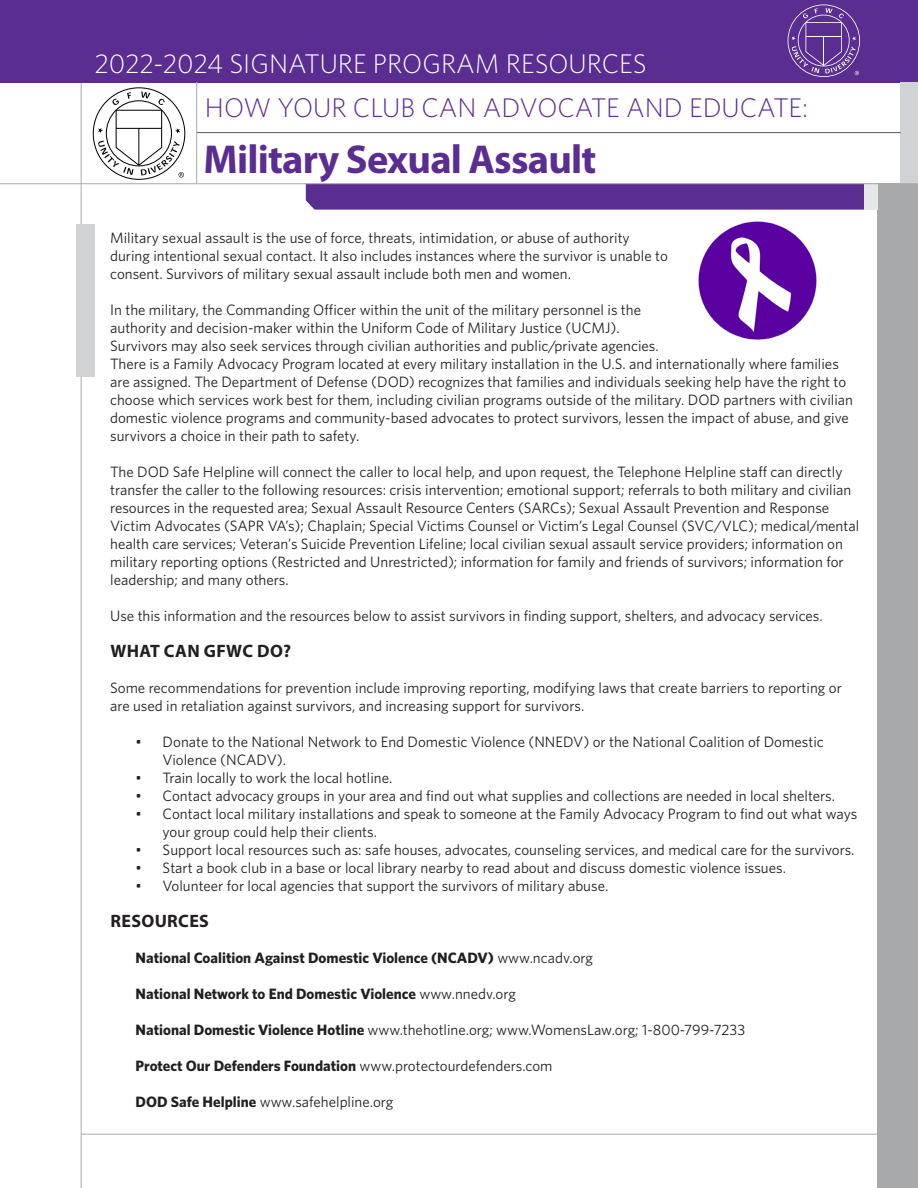
<style>
.page{position:relative;width:918px;height:1188px;background:#fff}
.page>*{position:absolute;margin:0;border:0;box-sizing:border-box;transform-origin:0 0}
.t1{font:700 40.5px "Myriad Pro";letter-spacing:-.02em;color:#5a2d90}
.t2{font:300 27px "Whitney HTF";color:#fff}
.t3{font:300 27px "Whitney HTF";color:#5a2d90}
.t4{font:700 18px "Myriad Pro";letter-spacing:.02em;color:#231f20}
.t5{font:15px/18px "Whitney HTF";color:#231f20}
.t6{font:700 15px "Whitney HTF";color:#231f20}
.s1{font-weight:400}
.s2{font-weight:700}
</style>
<div class="page">
<div style="left:878px;top:184px;width:40px;height:1004px;background:#a8a9ad"></div>
<hr style="left:81px;top:82px;width:1px;height:1106px;background:#a8a9ad">
<svg style="left:306px;top:184px;width:571px;height:26px"></svg>
<div style="left:864px;top:184px;width:14px;height:25px;background:#e6e7e9"></div>
<div style="left:0;top:0;width:918px;height:82px;background:#5a2d90"></div>
<div style="left:901px;top:82px;width:17px;height:102px;background:#d1d2d4"></div>
<hr style="left:0;top:183px;width:918px;height:1px;background:#a8a9ad">
<hr style="left:197px;top:132px;width:704px;height:1px;background:#57585a">
<hr style="left:196px;top:82px;width:1px;height:102px;background:#a8a9ad">
<div style="left:76px;top:224px;width:18px;height:153px;background:#d1d2d4"></div>
<hr style="left:81px;top:1134px;width:797px;height:1px;background:#a8a9ad">
<svg style="left:93px;top:87px;width:92px;height:93px"></svg>
<svg style="left:98px;top:91px;width:86px;height:87px"></svg>
<img style="left:698px;top:221px;width:119px;height:119px">
<svg style="left:788px;top:4px;width:72px;height:73px"></svg>
<h2 class="t2" style="left:94px;top:48px;width:554px">2022-2024 SIGNATURE PROGRAM RESOURCES</h2>
<h2 class="t3" style="left:205px;top:92px;width:605px">HOW YOUR CLUB CAN ADVOCATE AND EDUCATE:</h2>
<h1 class="t1" style="left:204px;top:133px;width:394px">Military Sexual Assault</h1>
<p class="t5" style="left:110px;top:228px;width:559px">Military sexual assault is the use of force, threats, intimidation, or abuse of authority during intentional sexual contact. It also includes instances where the survivor is unable to consent. Survivors of military sexual assault include both men and women.</p>
<p class="t5" style="left:110px;top:300px;width:744px">In the military, the Commanding Officer within the unit of the military personnel is the<br>authority and decision-maker within the Uniform Code of Military Justice (UCMJ).<br>Survivors may also seek services through civilian authorities and public/private agencies.<br>There is a Family Advocacy Program located at every military installation in the U.S. and internationally where families are assigned. The Department of Defense (DOD) recognizes that families and individuals seeking help have the right to choose which services work best for them, including civilian programs outside of the military. DOD partners with civilian domestic violence programs and community-based advocates to protect survivors, lessen the impact of abuse, and give survivors a choice in their path to safety.</p>
<p class="t5" style="left:110px;top:462px;width:751px">The DOD Safe Helpline will connect the caller to local help, and upon request, the Telephone Helpline staff can directly transfer the caller to the following resources: crisis intervention; emotional support; referrals to both military and civilian resources in the requested area; Sexual Assault Resource Centers (SARCs); Sexual Assault Prevention and Response Victim Advocates (SAPR VA’s); Chaplain; Special Victims Counsel or Victim’s Legal Counsel (SVC/VLC); medical/mental health care services; Veteran’s Suicide Prevention Lifeline; local civilian sexual assault service providers; information on military reporting options (Restricted and Unrestricted); information for family and friends of survivors; information for leadership; and many others.</p>
<p class="t5" style="left:110px;top:606px;width:714px">Use this information and the resources below to assist survivors in finding support, shelters, and advocacy services.</p>
<p class="t4" style="left:110px;top:639px;width:182px">WHAT CAN GFWC DO?</p>
<p class="t5" style="left:110px;top:678px;width:733px">Some recommendations for prevention include improving reporting, modifying laws that create barriers to reporting or are used in retaliation against survivors, and increasing support for survivors.</p>
<p class="t5" style="left:163px;top:732px;width:663px;text-indent:-27px">• Donate to the National Network to End Domestic Violence (NNEDV) or the National Coalition of Domestic<br>Violence (NCADV).</p>
<p class="t5" style="left:136px;top:768px;width:258px">• Train locally to work the local hotline.</p>
<p class="t5" style="left:136px;top:786px;width:701px">• Contact advocacy groups in your area and find out what supplies and collections are needed in local shelters.</p>
<p class="t5" style="left:163px;top:804px;width:696px;text-indent:-27px">• Contact local military installations and speak to someone at the Family Advocacy Program to find out what ways your group could help their clients.</p>
<p class="t5" style="left:136px;top:840px;width:720px">• Support local resources such as: safe houses, advocates, counseling services, and medical care for the survivors.</p>
<p class="t5" style="left:136px;top:858px;width:652px">• Start a book club in a base or local library nearby to read about and discuss domestic violence issues.</p>
<p class="t5" style="left:136px;top:876px;width:474px">• Volunteer for local agencies that support the survivors of military abuse.</p>
<p class="t4" style="left:110px;top:909px;width:100px">RESOURCES</p>
<p class="t6" style="left:136px;top:948px;width:459px">National Coalition Against Domestic Violence (NCADV) <span class="s1">www.ncadv.org</span></p>
<p class="t6" style="left:136px;top:984px;width:382px">National Network to End Domestic Violence <span class="s1">www.nnedv.org</span></p>
<p class="t5" style="left:136px;top:1020px;width:611px"><span class="s2">National Domestic Violence Hotline</span> www.thehotline.org; www.WomensLaw.org; 1-800-799-7233</p>
<p class="t6" style="left:136px;top:1056px;width:418px">Protect Our Defenders Foundation <span class="s1">www.protectourdefenders.com</span></p>
<p class="t5" style="left:136px;top:1092px;width:259px"><span class="s2">DOD Safe Helpline</span> www.safehelpline.org</p>
</div>
